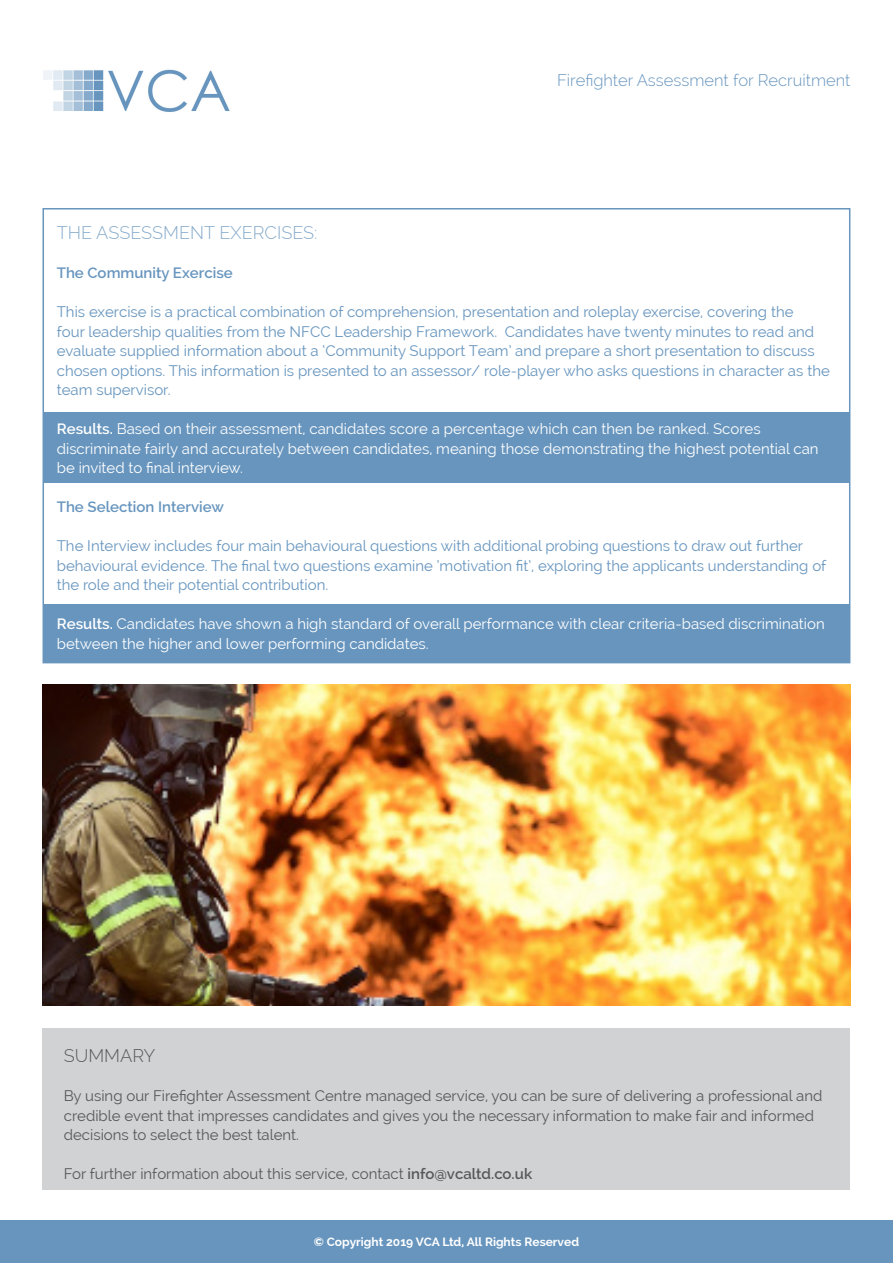
<style>
.page{position:relative;width:893px;height:1263px;background:#fff}
.page>*{position:absolute;margin:0;border:0;box-sizing:border-box;transform-origin:0 0}
.t1{font:300 18px "Raleway";color:#85aacb}
.t2{font:300 18px "Raleway";color:#57585a}
.t3{font:300 16.5px "Raleway";color:#6795be}
.t4{font:15px/19.5px "Raleway";color:#6795be}
.t5{font:15px/19.5px "Raleway";color:#fff}
.t6{font:15px/19.5px "Raleway";color:#57585a}
.t7{font:600 15px "Raleway";color:#6795be}
.t8{font:700 12px "Raleway";color:#fff}
.s1{font-weight:600}
</style>
<div class="page">
<div style="left:43px;top:604px;width:807px;height:59px;background:#6795be"></div>
<div style="left:43px;top:412px;width:807px;height:71px;background:#6795be"></div>
<div style="left:43px;top:208px;width:807px;height:455px;border:2px solid #6795be"></div>
<div style="left:43px;top:1028px;width:807px;height:162px;background:#d1d2d4"></div>
<img style="left:43px;top:69px;width:187px;height:43px">
<div style="left:0;top:1220px;width:893px;height:43px;background:#6795be"></div>
<img style="left:43px;top:685px;width:807px;height:321px">
<p class="t3" style="left:557px;top:70px;width:295px">Firefighter Assessment for Recruitment</p>
<p class="t1" style="left:57px;top:222px;width:262px">THE ASSESSMENT EXERCISES:</p>
<p class="t7" style="left:57px;top:264px;width:177px">The Community Exercise</p>
<p class="t4" style="left:57px;top:302px;width:774px">This exercise is a practical combination of comprehension, presentation and roleplay exercise, covering the<br>four leadership qualities from the NFCC Leadership Framework. Candidates have twenty minutes to read and evaluate supplied information about a ‘Community Support Team’ and prepare a short presentation to discuss chosen options. This information is presented to an assessor/ role-player who asks questions in character as the team supervisor.</p>
<p class="t5" style="left:57px;top:419px;width:763px"><span class="s1">Results.</span> Based on their assessment, candidates score a percentage which can then be ranked. Scores discriminate fairly and accurately between candidates, meaning those demonstrating the highest potential can be invited to final interview.</p>
<p class="t7" style="left:57px;top:498px;width:169px">The Selection Interview</p>
<p class="t4" style="left:57px;top:536px;width:771px">The Interview includes four main behavioural questions with additional probing questions to draw out further behavioural evidence. The final two questions examine ‘motivation fit’, exploring the applicants understanding of the role and their potential contribution.</p>
<p class="t5" style="left:57px;top:614px;width:769px"><span class="s1">Results.</span> Candidates have shown a high standard of overall performance with clear criteria-based discrimination between the higher and lower performing candidates.</p>
<p class="t2" style="left:64px;top:1045px;width:93px">SUMMARY</p>
<p class="t6" style="left:64px;top:1086px;width:760px">By using our Firefighter Assessment Centre managed service, you can be sure of delivering a professional and credible event that impresses candidates and gives you the necessary information to make fair and informed decisions to select the best talent.</p>
<p class="t6" style="left:64px;top:1164px;width:470px">For further information about this service, contact <span class="s1">info@vcaltd.co.uk</span></p>
<p class="t8" style="left:314px;top:1235px;width:267px">© Copyright 2019 VCA Ltd, All Rights Reserved</p>
</div>
